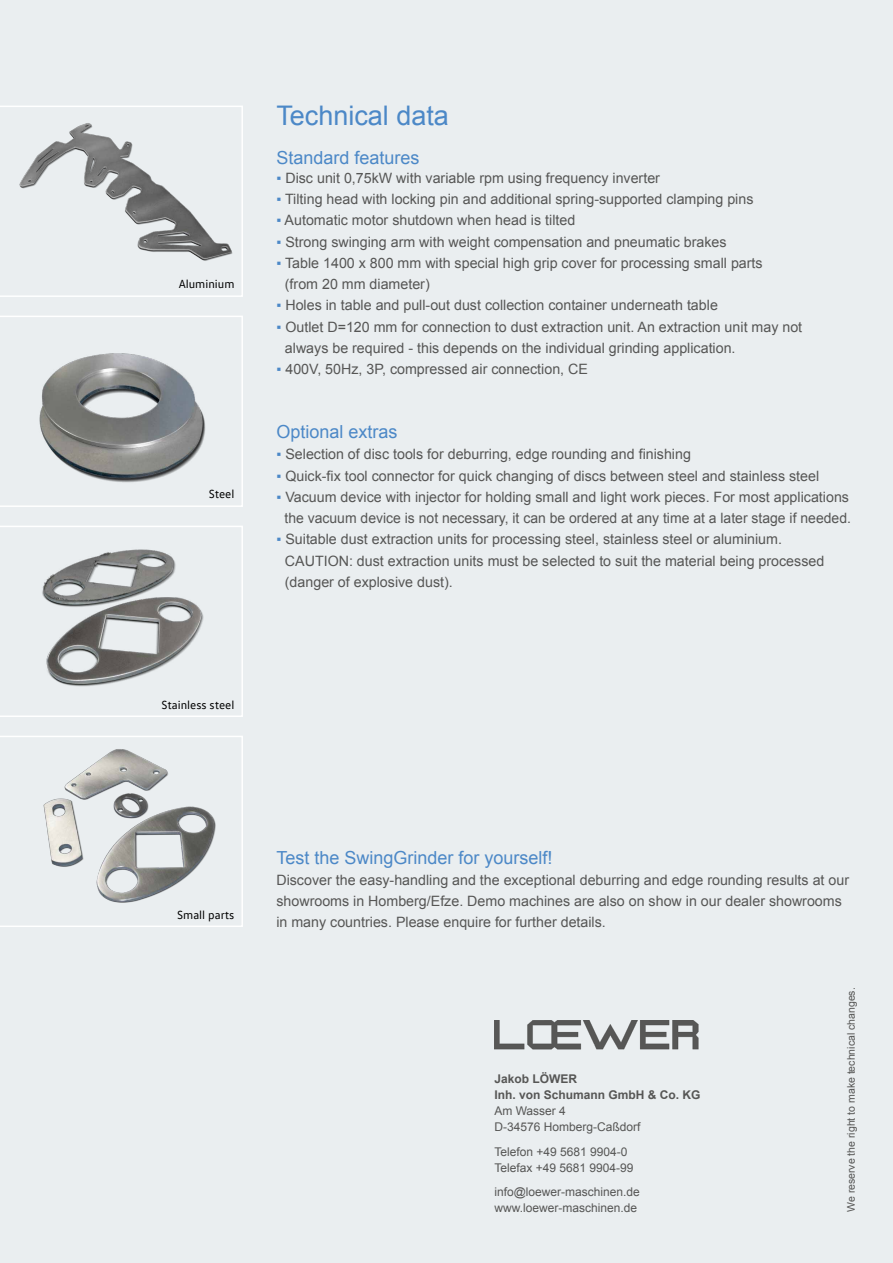
<style>
.page{position:relative;width:893px;height:1263px;background:#eaeef0}
.page>*{position:absolute;margin:0;border:0;box-sizing:border-box;transform-origin:0 0}
.t1{font:27px "Arial";color:#4c88c7}
.t2{font:18px "Arial";color:#4c88c7}
.t3{font:14.25px/21.3px "Arial";color:#565655}
.t4{font:12px/15.9px "Arial";color:#565655}
.t5{font:12px "VW Text";color:#000}
.t6{font:700 12px/15.9px "Arial";color:#565655}
.t7{font:10.5px "Arial";color:#565655}
.s1{color:#4c88c7}
</style>
<div class="page">
<img style="left:494px;top:1020px;width:204px;height:30px">
<svg style="left:0;top:106px;width:243px;height:191px"></svg>
<img style="left:0;top:110px;width:233px;height:156px">
<svg style="left:0;top:316px;width:243px;height:191px"></svg>
<svg style="left:0;top:526px;width:243px;height:191px"></svg>
<svg style="left:0;top:736px;width:243px;height:191px"></svg>
<p class="t5" style="left:179px;top:277px;width:57px">Aluminium</p>
<p class="t5" style="left:209px;top:487px;width:27px">Steel</p>
<h1 class="t1" style="left:276px;top:98px;width:174px">Technical data</h1>
<p class="t2" style="left:276px;top:146px;width:145px">Standard features</p>
<p class="t3" style="left:276px;top:167px;width:385px"><span class="s1">▪</span> Disc unit 0,75kW with variable rpm using frequency inverter</p>
<p class="t3" style="left:276px;top:189px;width:479px"><span class="s1">▪</span> Tilting head with locking pin and additional spring-supported clamping pins</p>
<p class="t3" style="left:276px;top:210px;width:300px"><span class="s1">▪</span> Automatic motor shutdown when head is tilted</p>
<p class="t3" style="left:276px;top:231px;width:452px"><span class="s1">▪</span> Strong swinging arm with weight compensation and pneumatic brakes</p>
<p class="t3" style="left:285px;top:252px;width:479px;text-indent:-9px"><span class="s1">▪</span> Table 1400 x 800 mm with special high grip cover for processing small parts (from 20 mm diameter)</p>
<p class="t3" style="left:276px;top:295px;width:443px"><span class="s1">▪</span> Holes in table and pull-out dust collection container underneath table</p>
<p class="t3" style="left:285px;top:316px;width:519px;text-indent:-9px"><span class="s1">▪</span> Outlet D=120 mm for connection to dust extraction unit. An extraction unit may not always be required - this depends on the individual grinding application.</p>
<p class="t3" style="left:276px;top:359px;width:313px"><span class="s1">▪</span> 400V, 50Hz, 3P, compressed air connection, CE</p>
<p class="t2" style="left:276px;top:420px;width:123px">Optional extras</p>
<p class="t3" style="left:276px;top:444px;width:416px"><span class="s1">▪</span> Selection of disc tools for deburring, edge rounding and finishing</p>
<p class="t3" style="left:276px;top:465px;width:544px"><span class="s1">▪</span> Quick-fix tool connector for quick changing of discs between steel and stainless steel</p>
<p class="t3" style="left:276px;top:486px;width:576px;text-align:center"><span class="s1">▪</span> Vacuum device with injector for holding small and light work pieces. For most applications the vacuum device is not necessary, it can be ordered at any time at a later stage if needed.</p>
<p class="t3" style="left:285px;top:529px;width:541px;text-indent:-9px"><span class="s1">▪</span> Suitable dust extraction units for processing steel, stainless steel or aluminium.<br>CAUTION: dust extraction units must be selected to suit the material being processed (danger of explosive dust).</p>
<p class="t5" style="left:162px;top:697px;width:74px">Stainless steel</p>
<p class="t5" style="left:177px;top:907px;width:59px">Small parts</p>
<p class="t2" style="left:276px;top:846px;width:278px">Test the SwingGrinder for yourself!</p>
<p class="t3" style="left:276px;top:869px;width:574px">Discover the easy-handling and the exceptional deburring and edge rounding results at our showrooms in Homberg/Efze. Demo machines are also on show in our dealer showrooms in many countries. Please enquire for further details.</p>
<p class="t6" style="left:494px;top:1071px;width:208px">Jakob LÖWER<br>Inh. von Schumann GmbH &amp; Co. KG</p>
<p class="t4" style="left:494px;top:1103px;width:148px">Am Wasser 4<br>D-34576 Homberg-Caßdorf</p>
<p class="t4" style="left:494px;top:1143px;width:141px">Telefon +49 5681 9904-0<br>Telefax +49 5681 9904-99</p>
<p class="t4" style="left:494px;top:1184px;width:147px">info@loewer-maschinen.de www.loewer-maschinen.de</p>
<p class="t7" style="left:844px;top:1212px;width:226px;rotate:-90deg">We reserve the right to make technical changes.</p>
</div>
